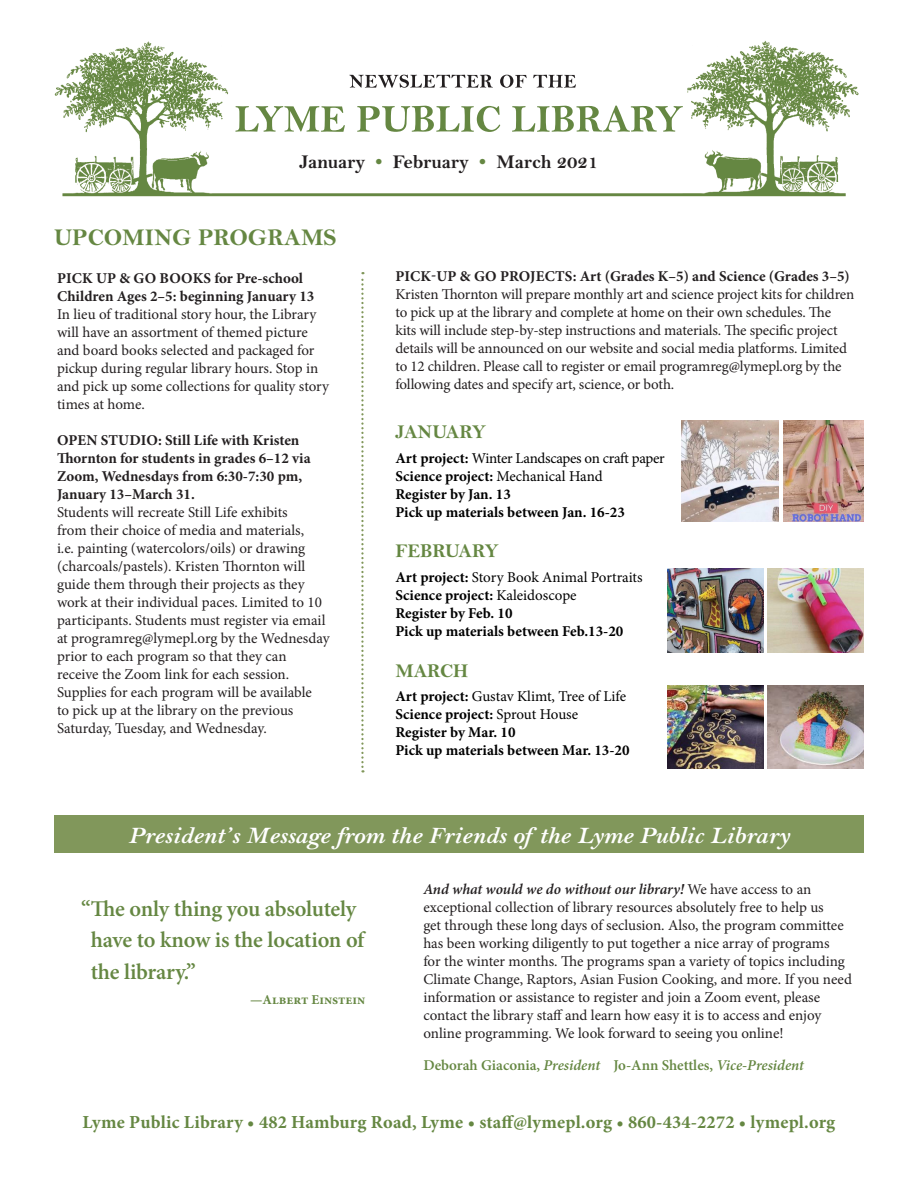
<style>
.page{position:relative;width:918px;height:1188px;background:#fff}
.page>*{position:absolute;margin:0;border:0;box-sizing:border-box;transform-origin:0 0}
.Bell_Head{font:italic 700 24px "Bell";color:#fff}
.Bell_Head-2{font:700 24px "Bell";color:#658742}
.Minion_Pro_10_12{font:600 22.5px/31.5px "Minion Pro";letter-spacing:-.01em;color:#658742}
.t1{font:700 19.5px "Bell";color:#231f20}
.Bell_Head-3{font:700 19.5px "Bell";color:#658742}
.Minion_Pro_10_12-2{font:700 18.3px "Minion Pro";letter-spacing:.01em;color:#658742}
.Minion_Pro_10_12-3{font:15px/18px "Minion Pro";letter-spacing:-.005em;color:#231f20}
.Minion_Pro_10_12-4{font:700 15px/18px "Minion Pro";color:#000}
.Minion_Pro_10_12-5{font:700 15px/18px "Minion Pro";color:#231f20}
.Minion_Pro_10_12-6{font:15px "Minion Pro";letter-spacing:-.005em;color:#000}
.Minion_Pro_10_12-7{font:600 15px "Minion Pro";color:#658742}
.Quote_credit{font:700 13.5px "Minion Pro";color:#658742}
.s1{color:#658742}
.s2{font-weight:400}
.s3{font-weight:700}
.s4{font-weight:600;font-style:italic}
.s5{font-style:italic}
</style>
<div class="page">
<img style="left:54px;top:40px;width:805px;height:157px">
<svg style="left:349px;top:75px;width:227px;height:13px"></svg>
<svg style="left:235px;top:106px;width:448px;height:26px"></svg>
<svg style="left:361px;top:272px;width:3px;height:500px"></svg>
<div style="left:54px;top:815px;width:810px;height:38px;background:#81975b"></div>
<img style="left:768px;top:569px;width:96px;height:84px">
<img style="left:682px;top:421px;width:96px;height:101px">
<img style="left:667px;top:569px;width:97px;height:84px">
<img style="left:667px;top:685px;width:97px;height:84px">
<img style="left:768px;top:685px;width:96px;height:84px">
<img style="left:783px;top:421px;width:81px;height:101px">
<p class="t1" style="left:299px;top:151px;width:300px">January <span class="s1">•</span> February <span class="s1">•</span> March 2021</p>
<p class="Bell_Head-2" style="left:54px;top:223px;width:284px">UPCOMING PROGRAMS</p>
<p class="Minion_Pro_10_12-5" style="left:57px;top:269px;width:259px">PICK UP &amp; GO BOOKS for Pre-school<br>Children Ages 2–5: beginning January 13</p>
<p class="Minion_Pro_10_12-3" style="left:57px;top:305px;width:274px">In lieu of traditional story hour, the Library will have an assortment of themed picture and board books selected and packaged for pickup during regular library hours. Stop in and pick up some collections for quality story times at home.</p>
<p class="Minion_Pro_10_12-5" style="left:57px;top:431px;width:255px">OPEN STUDIO: Still Life with Kristen Thornton for students in grades 6–12 via Zoom, Wednesdays from 6:30-7:30 pm, January 13–March 31.</p>
<p class="Minion_Pro_10_12-3" style="left:57px;top:503px;width:274px">Students will recreate Still Life exhibits<br>from their choice of media and materials,<br>i.e. painting (watercolors/oils) or drawing (charcoals/pastels). Kristen Thornton will guide them through their projects as they work at their individual paces. Limited to 10 participants. Students must register via email at programreg@lymepl.org by the Wednesday prior to each program so that they can receive the Zoom link for each session.<br>Supplies for each program will be available<br>to pick up at the library on the previous Saturday, Tuesday, and Wednesday.</p>
<p class="Minion_Pro_10_12-5" style="left:395px;top:267px;width:456px">PICK-UP &amp; GO PROJECTS: Art (Grades K–5) and Science (Grades 3–5)</p>
<p class="Minion_Pro_10_12-3" style="left:395px;top:286px;width:460px">Kristen Thornton will prepare monthly art and science project kits for children to pick up at the library and complete at home on their own schedules. The kits will include step-by-step instructions and materials. The specific project details will be announced on our website and social media platforms. Limited to 12 children. Please call to register or email programreg@lymepl.org by the following dates and specify art, science, or both.</p>
<p class="Bell_Head-3" style="left:395px;top:421px;width:92px">JANUARY</p>
<p class="Minion_Pro_10_12-4" style="left:395px;top:449px;width:271px">Art project: <span class="s2">Winter Landscapes on craft paper </span>Science project: <span class="s2">Mechanical Hand<br></span>Register by Jan. 13<br>Pick up materials between Jan. 16-23</p>
<p class="Bell_Head-3" style="left:395px;top:540px;width:105px">FEBRUARY</p>
<p class="Minion_Pro_10_12-6" style="left:395px;top:567px;width:249px"><span class="s3">Art project:</span> Story Book Animal Portraits</p>
<p class="Minion_Pro_10_12-4" style="left:395px;top:586px;width:230px">Science project: <span class="s2">Kaleidoscope<br></span>Register by Feb. 10<br>Pick up materials between Feb.13-20</p>
<p class="Bell_Head-3" style="left:395px;top:659px;width:74px">MARCH</p>
<p class="Minion_Pro_10_12-6" style="left:395px;top:687px;width:232px"><span class="s3">Art project:</span> Gustav Klimt, Tree of Life</p>
<p class="Minion_Pro_10_12-4" style="left:395px;top:705px;width:236px">Science project: <span class="s2">Sprout House<br></span>Register by Mar. 10<br>Pick up materials between Mar. 13-20</p>
<p class="Bell_Head" style="left:129px;top:822px;width:662px">President’s Message from the Friends of the Lyme Public Library</p>
<p class="Minion_Pro_10_12" style="left:91px;top:893px;width:275px;text-indent:-10px">“The only thing you absolutely have to know is the location of the library.”</p>
<p class="Quote_credit" style="left:250px;top:990px;width:117px">—Albert Einstein</p>
<p class="Minion_Pro_10_12-3" style="left:423px;top:881px;width:430px"><span class="s4">And what would we do without our library!</span> We have access to an exceptional collection of library resources absolutely free to help us<br>get through these long days of seclusion. Also, the program committee has been working diligently to put together a nice array of programs<br>for the winter months. The programs span a variety of topics including Climate Change, Raptors, Asian Fusion Cooking, and more. If you need information or assistance to register and join a Zoom event, please contact the library staff and learn how easy it is to access and enjoy online programming. We look forward to seeing you online!</p>
<p class="Minion_Pro_10_12-7" style="left:423px;top:1055px;width:382px">Deborah Giaconia, <span class="s5">President</span> Jo-Ann Shettles, <span class="s5">Vice-President</span></p>
<p class="Minion_Pro_10_12-2" style="left:83px;top:1109px;width:754px">Lyme Public Library • 482 Hamburg Road, Lyme • staff@lymepl.org • 860-434-2272 • lymepl.org</p>
</div>
